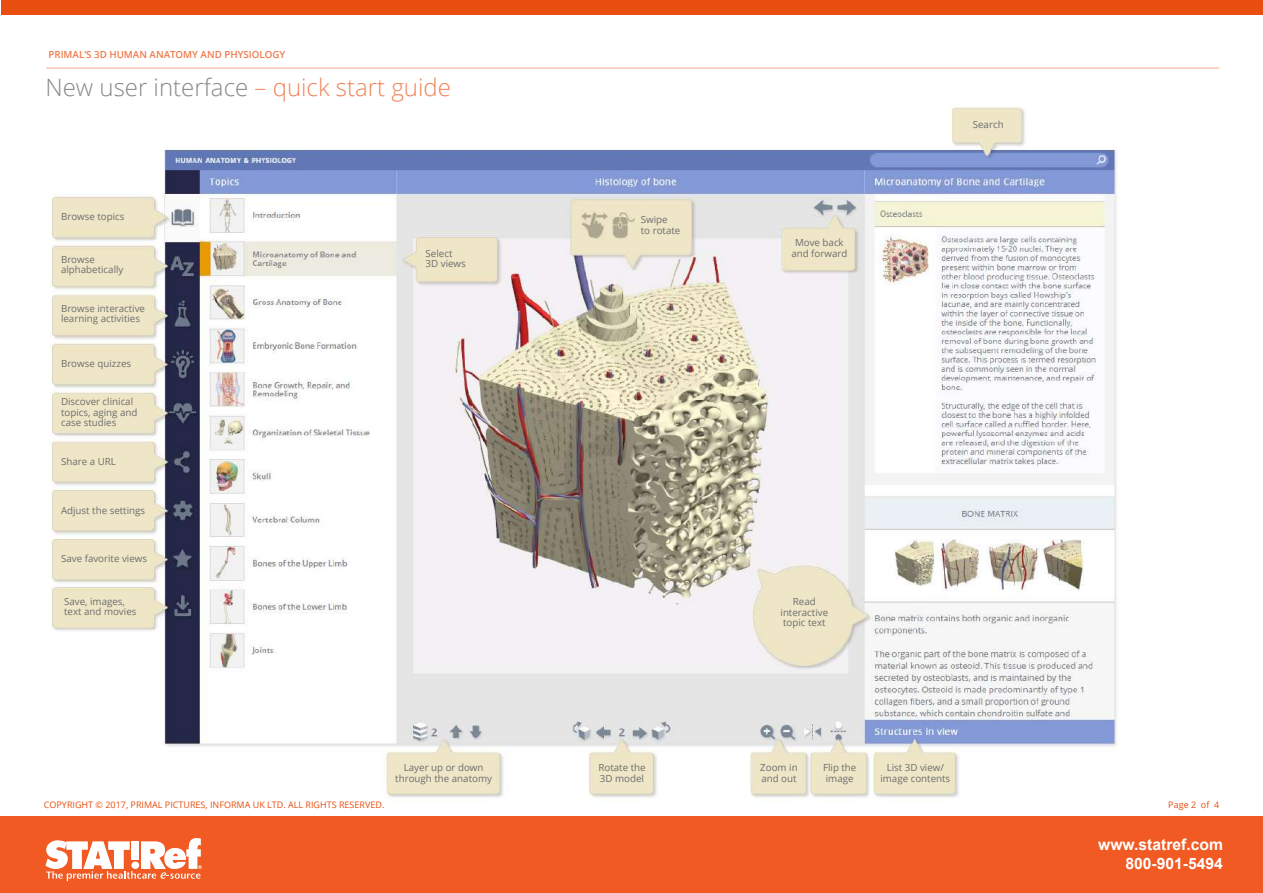
<style>
.page{position:relative;width:1263px;height:893px;background:#fff}
.page>*{position:absolute;margin:0;border:0;box-sizing:border-box;transform-origin:0 0}
.t1{font:300 24px "Open Sans";color:#898887}
.t2{font:700 15.6px/18.8px "Arial";color:#fff;text-align:right}
.t3{font:9.75px/10.5px "Open Sans";color:#6d6d6d}
.t4{font:600 9.75px "Open Sans";color:#ee7a4b}
.t5{font:9px "Open Sans";color:#e84e0f}
.s1{color:#ef8357}
</style>
<div class="page">
<img style="left:51px;top:107px;width:1068px;height:691px">
<div style="left:1px;top:0;width:1262px;height:15px;background:#e84e0f"></div>
<hr style="left:46px;top:68px;width:1173px;height:1px;background:#f4a687">
<div style="left:0;top:816px;width:1263px;height:77px;background:#f15a23"></div>
<svg style="left:45px;top:838px;width:157px;height:43px"></svg>
<p class="t4" style="left:48px;top:48px;width:238px">PRIMAL’S 3D HUMAN ANATOMY AND PHYSIOLOGY</p>
<h1 class="t1" style="left:45px;top:71px;width:407px">New user interface <span class="s1">– quick start guide</span></h1>
<p class="t3" style="left:61px;top:211px;width:65px">Browse topics</p>
<p class="t3" style="left:61px;top:254px;width:64px">Browse alphabetically</p>
<p class="t3" style="left:61px;top:303px;width:86px">Browse interactive learning activities</p>
<p class="t3" style="left:61px;top:358px;width:72px">Browse quizzes</p>
<p class="t3" style="left:61px;top:396px;width:78px">Discover clinical topics, aging and case studies</p>
<p class="t3" style="left:61px;top:456px;width:56px">Share a URL</p>
<p class="t3" style="left:61px;top:505px;width:86px">Adjust the settings</p>
<p class="t3" style="left:61px;top:553px;width:88px">Save favorite views</p>
<p class="t3" style="left:64px;top:596px;width:74px">Save, images, text and movies</p>
<p class="t3" style="left:426px;top:248px;width:42px">Select<br>3D views</p>
<p class="t3" style="left:641px;top:214px;width:41px">Swipe<br>to rotate</p>
<p class="t3" style="left:791px;top:237px;width:58px;text-align:center">Move back and forward</p>
<p class="t3" style="left:973px;top:119px;width:32px">Search</p>
<p class="t3" style="left:780px;top:596px;width:49px;text-align:center">Read interactive topic text</p>
<p class="t3" style="left:395px;top:762px;width:98px;text-align:center">Layer up or down through the anatomy</p>
<p class="t3" style="left:598px;top:762px;width:49px">Rotate the<br>3D model</p>
<p class="t3" style="left:760px;top:762px;width:39px">Zoom in and out</p>
<p class="t3" style="left:823px;top:762px;width:35px">Flip the image</p>
<p class="t3" style="left:880px;top:762px;width:71px;text-align:center">List 3D view/ image contents</p>
<p class="t5" style="left:44px;top:799px;width:342px">COPYRIGHT © 2017, PRIMAL PICTURES, INFORMA UK LTD. ALL RIGHTS RESERVED.</p>
<p class="t5" style="left:1168px;top:799px;width:52px">Page 2 of 4</p>
<h2 class="t2" style="left:1098px;top:835px;width:126px">www.statref.com<br>800-901-5494</h2>
</div>
